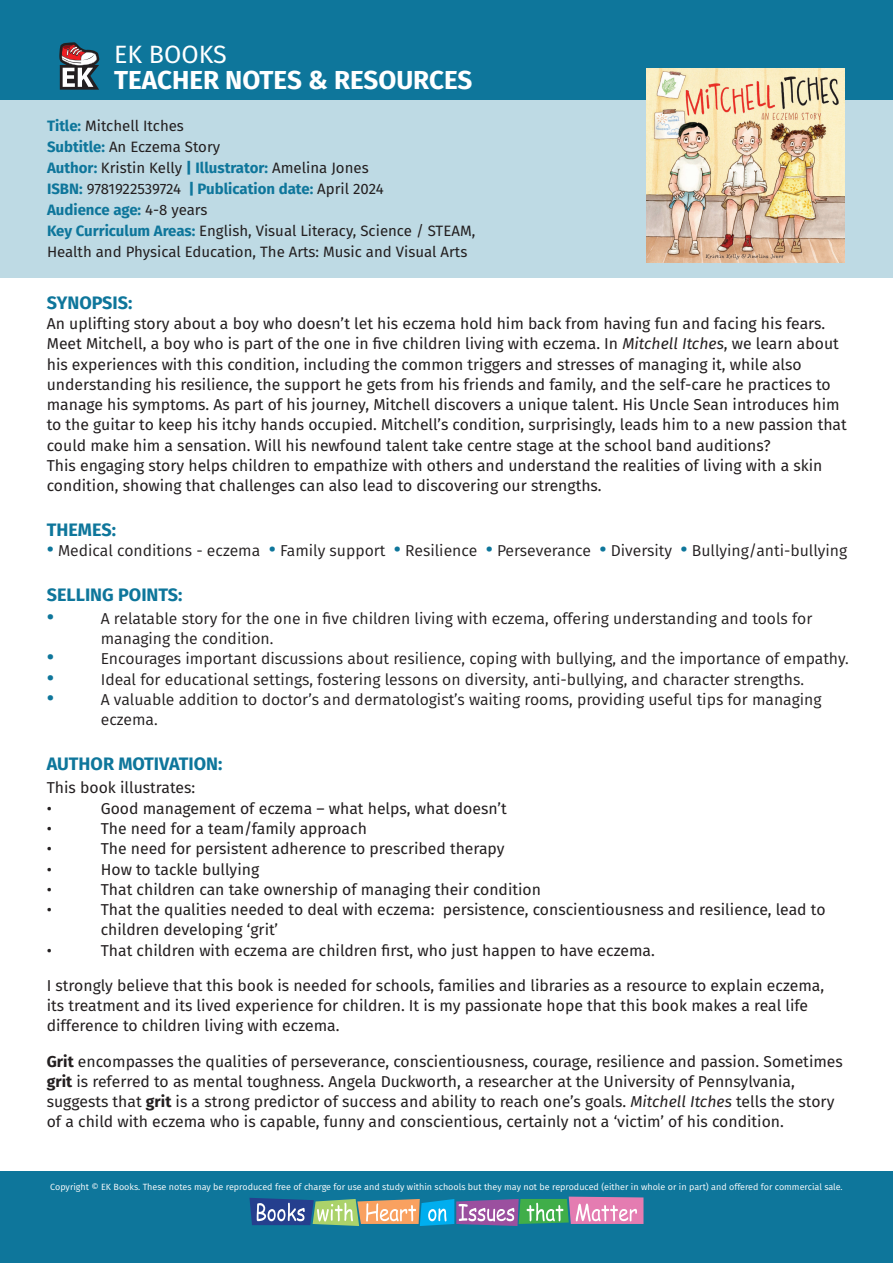
<style>
.page{position:relative;width:893px;height:1263px;background:#fff}
.page>*{position:absolute;margin:0;border:0;box-sizing:border-box;transform-origin:0 0}
.t1{font:700 25.95px "Fira Sans";color:#fff}
.t2{font:25.05px "Fira Sans";color:#fff}
.t3{font:700 18px "Fira Sans";color:#0e769b}
.t4{font:15.75px/20.2px "Fira Sans";color:#231f20}
.t5{font:15.75px "Fira Sans";color:#231f20}
.t6{font:15px/21px "Fira Sans";color:#231f20}
.t7{font:9px "Fira Sans";color:#fff}
.s1{font-weight:700;color:#0e769b}
.s2{font-weight:800;color:#0e769b}
.s3{font-style:italic}
.s4{font-family:"Montserrat";font-weight:900;font-size:19.5px;color:#0e769b}
.s5{font-family:"Montserrat";font-weight:900;font-size:20.25px;color:#0e769b}
.s6{font-weight:700}
</style>
<div class="page">
<div style="left:0;top:0;width:893px;height:100px;background:#0e769b"></div>
<div style="left:0;top:100px;width:893px;height:177px;background:#bedae4"></div>
<div style="left:0;top:1171px;width:893px;height:92px;background:#0e769b"></div>
<svg style="left:59px;top:42px;width:40px;height:48px"></svg>
<svg style="left:249px;top:1196px;width:394px;height:30px"></svg>
<img style="left:646px;top:68px;width:198px;height:194px">
<h2 class="t2" style="left:114px;top:36px;width:114px">EK BOOKS</h2>
<h1 class="t1" style="left:114px;top:59px;width:360px">TEACHER NOTES &amp; RESOURCES</h1>
<p class="t6" style="left:47px;top:115px;width:430px"><span class="s1">Title:</span> Mitchell Itches<br><span class="s1">Subtitle:</span> An Eczema Story<br><span class="s1">Author:</span> Kristin Kelly <span class="s2">|</span> <span class="s1">Illustrator:</span> Amelina Jones<br><span class="s1">ISBN:</span> 9781922539724 <span class="s2">|</span> <span class="s1">Publication date:</span> April 2024<br><span class="s1">Audience age:</span> 4-8 years<br><span class="s1">Key Curriculum Areas:</span> English, Visual Literacy, Science / STEAM, Health and Physical Education, The Arts: Music and Visual Arts</p>
<p class="t3" style="left:47px;top:287px;width:87px">SYNOPSIS:</p>
<p class="t4" style="left:47px;top:313px;width:802px">An uplifting story about a boy who doesn’t let his eczema hold him back from having fun and facing his fears.<br>Meet Mitchell, a boy who is part of the one in five children living with eczema. In <span class="s3">Mitchell Itches</span>, we learn about his experiences with this condition, including the common triggers and stresses of managing it, while also understanding his resilience, the support he gets from his friends and family, and the self-care he practices to manage his symptoms. As part of his journey, Mitchell discovers a unique talent. His Uncle Sean introduces him to the guitar to keep his itchy hands occupied. Mitchell’s condition, surprisingly, leads him to a new passion that could make him a sensation. Will his newfound talent take centre stage at the school band auditions?<br>This engaging story helps children to empathize with others and understand the realities of living with a skin condition, showing that challenges can also lead to discovering our strengths.</p>
<p class="t3" style="left:47px;top:515px;width:71px">THEMES:</p>
<p class="t5" style="left:47px;top:538px;width:802px"><span class="s4">·</span> Medical conditions - eczema <span class="s4">·</span> Family support <span class="s4">·</span> Resilience <span class="s4">·</span> Perseverance <span class="s4">·</span> Diversity <span class="s4">·</span> Bullying/anti-bullying</p>
<p class="t3" style="left:47px;top:579px;width:137px">SELLING POINTS:</p>
<p class="t5" style="left:47px;top:607px;width:767px"><span class="s5">·</span> A relatable story for the one in five children living with eczema, offering understanding and tools for</p>
<p class="t5" style="left:101px;top:627px;width:174px">managing the condition.</p>
<p class="t5" style="left:47px;top:647px;width:803px"><span class="s5">·</span> Encourages important discussions about resilience, coping with bullying, and the importance of empathy.</p>
<p class="t5" style="left:47px;top:667px;width:759px"><span class="s5">·</span> Ideal for educational settings, fostering lessons on diversity, anti-bullying, and character strengths.</p>
<p class="t5" style="left:47px;top:688px;width:776px"><span class="s5">·</span> A valuable addition to doctor’s and dermatologist’s waiting rooms, providing useful tips for managing</p>
<p class="t5" style="left:101px;top:708px;width:58px">eczema.</p>
<p class="t3" style="left:47px;top:749px;width:177px">AUTHOR MOTIVATION:</p>
<p class="t4" style="left:47px;top:777px;width:150px">This book illustrates: •</p>
<p class="t4" style="left:101px;top:798px;width:408px">Good management of eczema – what helps, what doesn’t</p>
<p class="t4" style="left:47px;top:818px;width:7px">•</p>
<p class="t4" style="left:101px;top:818px;width:268px">The need for a team/family approach</p>
<p class="t4" style="left:47px;top:838px;width:7px">•</p>
<p class="t4" style="left:101px;top:838px;width:405px">The need for persistent adherence to prescribed therapy</p>
<p class="t4" style="left:47px;top:858px;width:7px">•</p>
<p class="t4" style="left:101px;top:858px;width:160px">How to tackle bullying</p>
<p class="t4" style="left:47px;top:879px;width:7px">•</p>
<p class="t4" style="left:101px;top:879px;width:442px">That children can take ownership of managing their condition</p>
<p class="t4" style="left:47px;top:899px;width:7px">•</p>
<p class="t4" style="left:101px;top:899px;width:726px">That the qualities needed to deal with eczema: persistence, conscientiousness and resilience, lead to children developing ‘grit’</p>
<p class="t4" style="left:47px;top:939px;width:7px">•</p>
<p class="t4" style="left:101px;top:939px;width:556px">That children with eczema are children first, who just happen to have eczema.</p>
<p class="t4" style="left:47px;top:975px;width:779px">I strongly believe that this book is needed for schools, families and libraries as a resource to explain eczema, its treatment and its lived experience for children. It is my passionate hope that this book makes a real life difference to children living with eczema.</p>
<p class="t4" style="left:47px;top:1050px;width:798px"><span class="s6">Grit</span> encompasses the qualities of perseverance, conscientiousness, courage, resilience and passion. Sometimes <span class="s6">grit</span> is referred to as mental toughness. Angela Duckworth, a researcher at the University of Pennsylvania, suggests that <span class="s6">grit</span> is a strong predictor of success and ability to reach one’s goals. <span class="s3">Mitchell Itches</span> tells the story of a child with eczema who is capable, funny and conscientious, certainly not a ‘victim’ of his condition.</p>
<p class="t7" style="left:50px;top:1180px;width:794px">Copyright © EK Books. These notes may be reproduced free of charge for use and study within schools but they may not be reproduced (either in whole or in part) and offered for commercial sale.</p>
</div>
